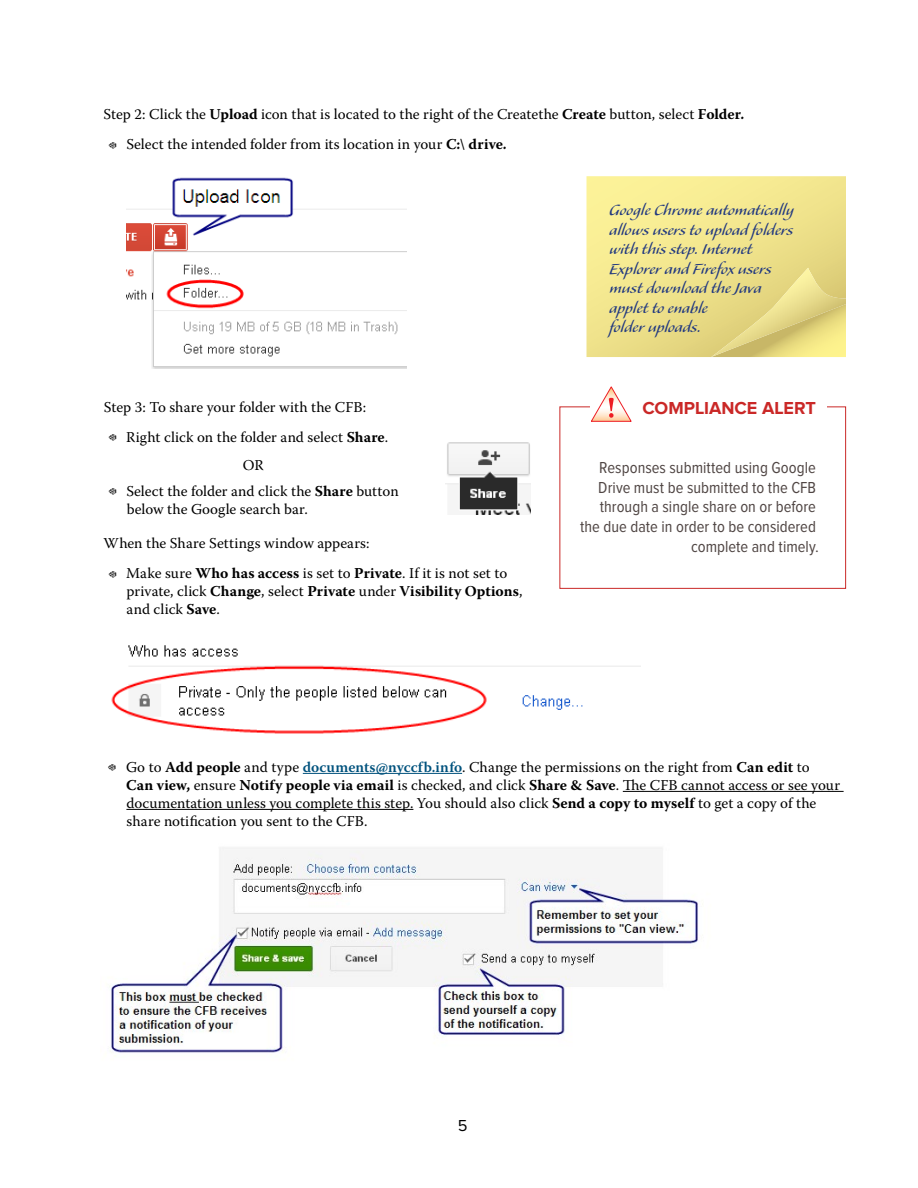
<style>
.page{position:relative;width:918px;height:1188px;background:#fff}
.page>*{position:absolute;margin:0;border:0;box-sizing:border-box;transform-origin:0 0}
.t1{font:18.75px/19.5px "Alexa Std";color:#223980}
.t2{font:700 18px "Proxima Nova";color:#ca2827}
.t3{font:16.5px/19.8px "Proxima Nova Cond";color:#504644;text-align:right}
.t4{font:16.5px "Proxima Nova";color:#000}
.t5{font:15px/18px "Warnock Pro";letter-spacing:.005em;color:#000}
.s1{font-weight:700}
.s2{font-weight:600;color:#00527d}
</style>
<div class="page">
<hr style="left:303px;top:773px;width:159px;height:1px;background:#00527d">
<hr style="left:623px;top:791px;width:221px;height:1px;background:#000">
<hr style="left:126px;top:809px;width:287px;height:1px;background:#000">
<img style="left:111px;top:645px;width:529px;height:89px">
<img style="left:109px;top:847px;width:589px;height:209px">
<div style="left:560px;top:406px;width:286px;height:183px;border:1px solid #ca2827"></div>
<div style="left:631px;top:389px;width:196px;height:40px;background:#fff"></div>
<svg style="left:590px;top:386px;width:42px;height:36px"></svg>
<svg style="left:586px;top:176px;width:260px;height:181px;background:#f2e58e"></svg>
<svg style="left:711px;top:268px;width:135px;height:89px;background:#e4d681"></svg>
<img style="left:446px;top:442px;width:84px;height:73px">
<img style="left:127px;top:177px;width:279px;height:191px">
<p class="t5" style="left:126px;top:99px;width:619px;line-height:30px;text-indent:-23px">Step 2: Click the <span class="s1">Upload</span> icon that is located to the right of the Createthe <span class="s1">Create</span> button, select <span class="s1">Folder.<br></span>Select the intended folder from its location in your <span class="s1">C:\ drive.</span></p>
<p class="t5" style="left:126px;top:391px;width:263px;line-height:30px;text-indent:-22px">Step 3: To share your folder with the CFB:<br>Right click on the folder and select <span class="s1">Share</span>.</p>
<p class="t5" style="left:126px;top:452px;width:274px;line-height:25.5px;text-indent:117px">OR<br>Select the folder and click the <span class="s1">Share</span> button</p>
<p class="t5" style="left:127px;top:499px;width:183px">below the Google search bar.</p>
<p class="t5" style="left:126px;top:528px;width:383px;line-height:30px;text-indent:-23px">When the Share Settings window appears:<br>Make sure <span class="s1">Who has access</span> is set to <span class="s1">Private</span>. If it is not set to</p>
<p class="t5" style="left:127px;top:582px;width:397px">private, click <span class="s1">Change</span>, select <span class="s1">Private</span> under <span class="s1">Visibility Options</span>, and click <span class="s1">Save</span>.</p>
<p class="t1" style="left:609px;top:201px;width:186px">Google Chrome automatically allows users to upload folders with this step. Internet<br>Explorer and Firefox users must download the Java applet to enable<br>folder uploads.</p>
<p class="t2" style="left:642px;top:398px;width:153px">COMPLIANCE ALERT</p>
<p class="t3" style="left:580px;top:458px;width:240px">Responses submitted using Google<br>Drive must be submitted to the CFB through a single share on or before the due date in order to be considered complete and timely.</p>
<p class="t5" style="left:126px;top:757px;width:715px">Go to <span class="s1">Add people</span> and type <span class="s2">documents@nyccfb.info</span>. Change the permissions on the right from <span class="s1">Can edit</span> to <span class="s1">Can view,</span> ensure <span class="s1">Notify people via email</span> is checked, and click <span class="s1">Share &amp; Save</span>. The CFB cannot access or see your documentation unless you complete this step. You should also click <span class="s1">Send a copy to myself</span> to get a copy of the share notification you sent to the CFB.</p>
<p class="t4" style="left:458px;top:1116px;width:11px">5</p>
</div>
